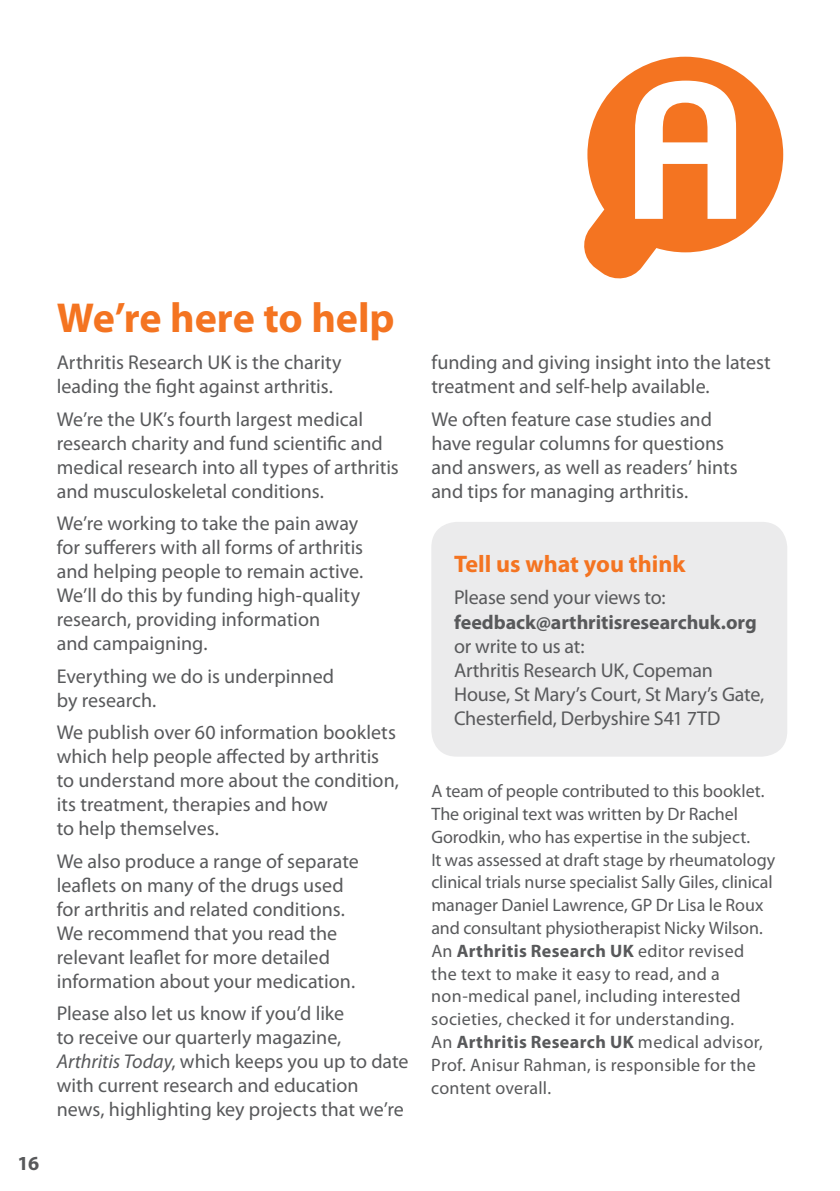
<style>
.page{position:relative;width:840px;height:1191px;background:#fff}
.page>*{position:absolute;margin:0;border:0;box-sizing:border-box;transform-origin:0 0}
.t1{font:700 42px "Myriad Pro";letter-spacing:-.005em;color:#f47421}
.t2{font:700 24px "Myriad Pro";color:#f47421}
.t3{font:20px/24px "Myriad Pro";color:#58595b}
.t4{font:700 20px "Myriad Pro";letter-spacing:-.005em;color:#58595b}
.t5{font:18px/22.8px "Myriad Pro";color:#58595b}
.s1{font-style:italic}
.s2{font-weight:700}
</style>
<div class="page">
<svg style="left:584px;top:57px;width:198px;height:221px;fill:#f47421"></svg>
<div style="left:431px;top:522px;width:355px;height:234px;background:#ebebec;border-radius:26px"></div>
<p class="t4" style="left:17px;top:1150px;width:23px">16</p>
<h1 class="t1" style="left:57px;top:291px;width:339px">We’re here to help</h1>
<p class="t3" style="left:57px;top:350px;width:286px">Arthritis Research UK is the charity leading the fight against arthritis.</p>
<p class="t3" style="left:57px;top:407px;width:343px">We’re the UK’s fourth largest medical research charity and fund scientific and medical research into all types of arthritis and musculoskeletal conditions.</p>
<p class="t3" style="left:57px;top:511px;width:308px">We’re working to take the pain away for sufferers with all forms of arthritis and helping people to remain active.<br>We’ll do this by funding high-quality research, providing information<br>and campaigning.</p>
<p class="t3" style="left:57px;top:664px;width:279px">Everything we do is underpinned by research.</p>
<p class="t3" style="left:57px;top:720px;width:343px">We publish over 60 information booklets which help people affected by arthritis to understand more about the condition, its treatment, therapies and how<br>to help themselves.</p>
<p class="t3" style="left:57px;top:849px;width:303px">We also produce a range of separate leaflets on many of the drugs used for arthritis and related conditions.<br>We recommend that you read the relevant leaflet for more detailed information about your medication.</p>
<p class="t3" style="left:57px;top:1001px;width:353px">Please also let us know if you’d like<br>to receive our quarterly magazine, <span class="s1">Arthritis Today</span>, which keeps you up to date with current research and education news, highlighting key projects that we’re</p>
<p class="t3" style="left:431px;top:350px;width:341px">funding and giving insight into the latest treatment and self-help available.</p>
<p class="t3" style="left:431px;top:407px;width:308px">We often feature case studies and have regular columns for questions and answers, as well as readers’ hints and tips for managing arthritis.</p>
<p class="t2" style="left:454px;top:548px;width:233px">Tell us what you think</p>
<p class="t3" style="left:454px;top:585px;width:213px">Please send your views to:</p>
<p class="t4" style="left:454px;top:608px;width:304px">feedback@arthritisresearchuk.org</p>
<p class="t3" style="left:454px;top:633px;width:311px">or write to us at:<br>Arthritis Research UK, Copeman<br>House, St Mary’s Court, St Mary’s Gate,<br>Chesterfield, Derbyshire S41 7TD</p>
<p class="t5" style="left:431px;top:779px;width:345px">A team of people contributed to this booklet.<br>The original text was written by Dr Rachel Gorodkin, who has expertise in the subject.<br>It was assessed at draft stage by rheumatology clinical trials nurse specialist Sally Giles, clinical manager Daniel Lawrence, GP Dr Lisa le Roux and consultant physiotherapist Nicky Wilson.<br>An <span class="s2">Arthritis Research UK</span> editor revised<br>the text to make it easy to read, and a non-medical panel, including interested societies, checked it for understanding.<br>An <span class="s2">Arthritis Research UK</span> medical advisor, Prof. Anisur Rahman, is responsible for the content overall.</p>
</div>
